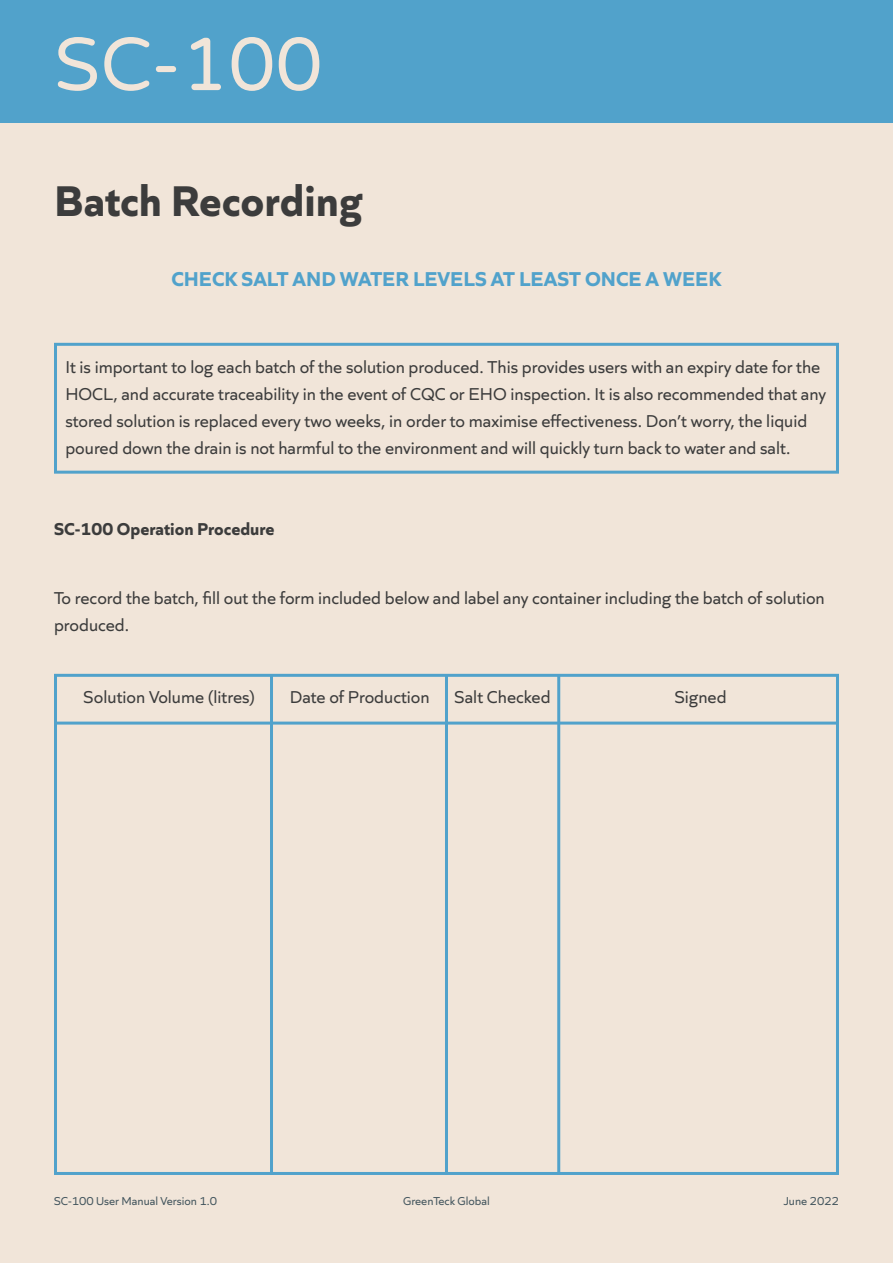
<style>
.page{position:relative;width:893px;height:1263px;background:#f1e5d9}
.page>*{position:absolute;margin:0;border:0;box-sizing:border-box;transform-origin:0 0}
.t1{font:75px "Varela Round";color:#f1e5d9}
.t2{font:700 45px "Quiet Sans";color:#3c3c3c}
.t3{font:700 21px "Quiet Sans";color:#51a2cb}
.t4{font:18px/27px "Quiet Sans";color:#3c3c3c}
.t5{font:700 18px "Quiet Sans";color:#3c3c3c}
.t6{font:12px "Quiet Sans";color:#44565e}
</style>
<div class="page">
<div style="left:0;top:0;width:893px;height:123px;background:#51a2cb"></div>
<div style="left:54px;top:343px;width:785px;height:131px;border:3px solid #51a2cb"></div>
<div style="left:54px;top:674px;width:785px;height:501px;border:3px solid #51a2cb"></div>
<hr style="left:55px;top:721px;width:783px;height:3px;background:#51a2cb">
<hr style="left:270px;top:674px;width:3px;height:501px;background:#51a2cb">
<hr style="left:445px;top:674px;width:3px;height:501px;background:#51a2cb">
<hr style="left:557px;top:674px;width:3px;height:501px;background:#51a2cb">
<hr style="left:892px;top:0;width:1px;height:1263px;background:#f1e5d9">
<p class="t1" style="left:54px;top:13px;width:270px">SC-100</p>
<p class="t2" style="left:54px;top:166px;width:310px">Batch Recording</p>
<p class="t3" style="left:172px;top:262px;width:551px">CHECK SALT AND WATER LEVELS AT LEAST ONCE A WEEK</p>
<p class="t4" style="left:65px;top:352px;width:762px">It is important to log each batch of the solution produced. This provides users with an expiry date for the HOCL, and accurate traceability in the event of CQC or EHO inspection. It is also recommended that any stored solution is replaced every two weeks, in order to maximise effectiveness. Don’t worry, the liquid poured down the drain is not harmful to the environment and will quickly turn back to water and salt.</p>
<p class="t5" style="left:54px;top:515px;width:222px">SC-100 Operation Procedure</p>
<p class="t4" style="left:54px;top:583px;width:772px">To record the batch, fill out the form included below and label any container including the batch of solution produced.</p>
<p class="t4" style="left:84px;top:683px;width:173px">Solution Volume (litres)</p>
<p class="t4" style="left:290px;top:683px;width:141px">Date of Production</p>
<p class="t4" style="left:455px;top:682px;width:98px">Salt Checked</p>
<p class="t4" style="left:675px;top:683px;width:53px">Signed</p>
<p class="t6" style="left:54px;top:1192px;width:165px">SC-100 User Manual Version 1.0</p>
<p class="t6" style="left:403px;top:1192px;width:88px">GreenTeck Global</p>
<p class="t6" style="left:784px;top:1192px;width:57px">June 2022</p>
</div>
